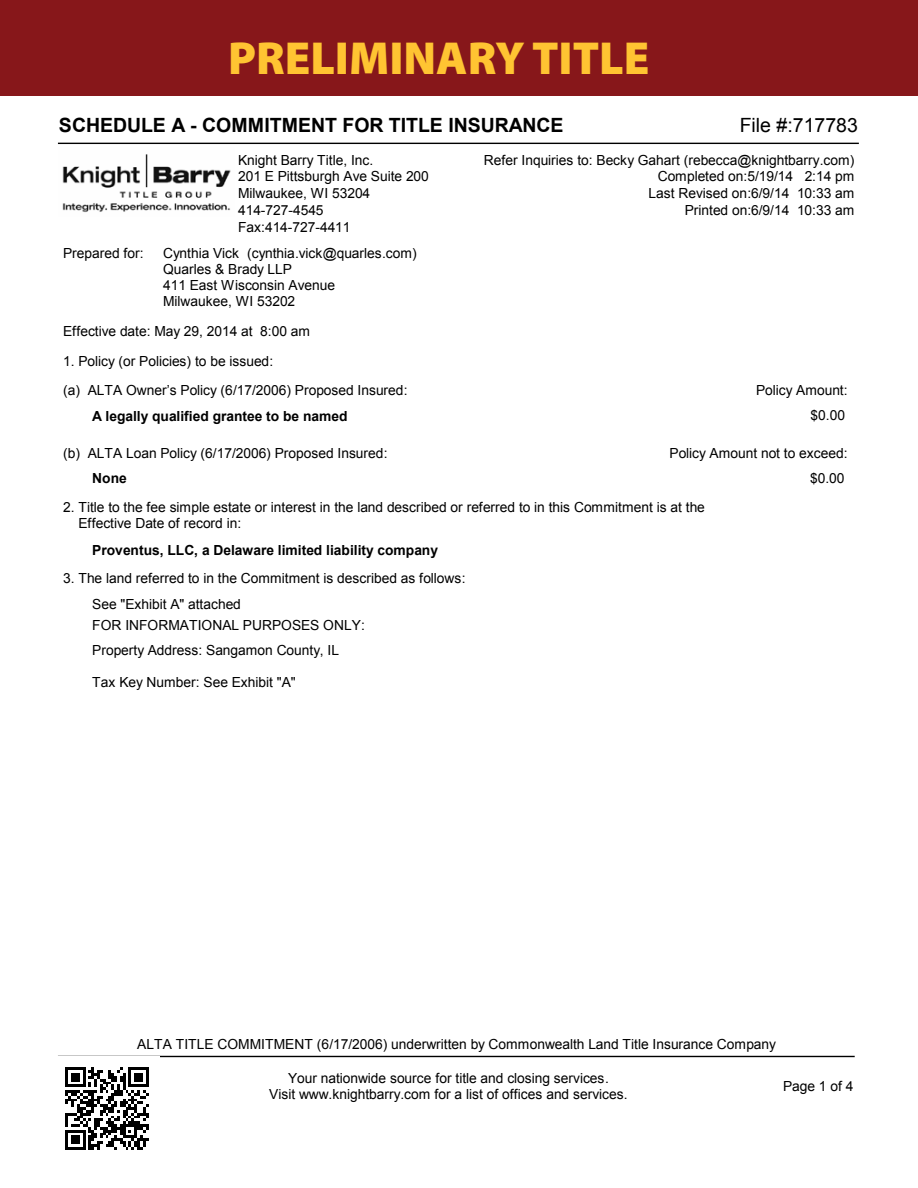
<style>
.page{position:relative;width:918px;height:1188px;background:#fff}
.page>*{position:absolute;margin:0;border:0;box-sizing:border-box;transform-origin:0 0}
.t1{font:900 46.5px "Myriad Pro";color:#ffc432}
.t2{font:700 19.65px "Arial";letter-spacing:-.005em;color:#000}
.t3{font:19.65px "Arial";color:#000}
.t4{font:13.95px/16.8px "Arial";letter-spacing:-.005em;color:#000}
.t5{font:700 13.95px "Arial";color:#000}
</style>
<div class="page">
<div style="left:0;top:0;width:918px;height:96px;background:#87171a"></div>
<hr style="left:58px;top:143px;width:801px;height:1px;background:#000">
<hr style="left:58px;top:1056px;width:797px;height:1px;background:#000">
<img style="left:62px;top:154px;width:169px;height:59px">
<img style="left:58px;top:1056px;width:101px;height:94px">
<h1 class="t1" style="left:228px;top:27px;width:423px">PRELIMINARY TITLE</h1>
<h2 class="t2" style="left:59px;top:112px;width:506px">SCHEDULE A - COMMITMENT FOR TITLE INSURANCE</h2>
<h2 class="t3" style="left:740px;top:112px;width:120px">File #:717783</h2>
<p class="t4" style="left:238px;top:151px;width:192px">Knight Barry Title, Inc.<br>201 E Pittsburgh Ave Suite 200<br>Milwaukee, WI 53204<br>414-727-4545<br>Fax:414-727-4411</p>
<p class="t4" style="left:484px;top:151px;width:372px;text-align:right">Refer Inquiries to: Becky Gahart (rebecca@knightbarry.com)<br>Completed on:5/19/14 2:14 pm</p>
<p class="t4" style="left:649px;top:185px;width:207px">Last Revised on:6/9/14 10:33 am</p>
<p class="t4" style="left:685px;top:202px;width:171px">Printed on:6/9/14 10:33 am</p>
<p class="t4" style="left:63px;top:245px;width:82px">Prepared for:</p>
<p class="t4" style="left:163px;top:245px;width:255px;line-height:15.9px">Cynthia Vick (cynthia.vick@quarles.com)<br>Quarles &amp; Brady LLP<br>411 East Wisconsin Avenue<br>Milwaukee, WI 53202</p>
<p class="t4" style="left:63px;top:323px;width:248px">Effective date: May 29, 2014 at 8:00 am</p>
<p class="t4" style="left:63px;top:346px;width:346px;line-height:29.4px">1. Policy (or Policies) to be issued:<br>(a) ALTA Owner’s Policy (6/17/2006) Proposed Insured:</p>
<p class="t4" style="left:756px;top:382px;width:93px">Policy Amount:</p>
<p class="t5" style="left:92px;top:407px;width:257px">A legally qualified grantee to be named</p>
<p class="t4" style="left:811px;top:407px;width:36px">$0.00</p>
<p class="t4" style="left:63px;top:445px;width:326px">(b) ALTA Loan Policy (6/17/2006) Proposed Insured:</p>
<p class="t4" style="left:670px;top:445px;width:180px">Policy Amount not to exceed:</p>
<p class="t5" style="left:92px;top:469px;width:36px">None</p>
<p class="t4" style="left:810px;top:470px;width:36px">$0.00</p>
<p class="t4" style="left:78px;top:499px;width:628px;line-height:15.9px;text-indent:-15px">2. Title to the fee simple estate or interest in the land described or referred to in this Commitment is at the<br>Effective Date of record in:</p>
<p class="t5" style="left:92px;top:540px;width:347px">Proventus, LLC, a Delaware limited liability company</p>
<p class="t4" style="left:92px;top:566px;width:375px;line-height:25.2px;text-indent:-29px">3. The land referred to in the Commitment is described as follows:<br>See "Exhibit A" attached</p>
<p class="t4" style="left:92px;top:642px;width:248px">Property Address: Sangamon County, IL</p>
<p class="t4" style="left:92px;top:616px;width:274px">FOR INFORMATIONAL PURPOSES ONLY:</p>
<p class="t4" style="left:92px;top:674px;width:205px">Tax Key Number: See Exhibit "A"</p>
<p class="t4" style="left:137px;top:1036px;width:640px">ALTA TITLE COMMITMENT (6/17/2006) underwritten by Commonwealth Land Title Insurance Company</p>
<p class="t4" style="left:269px;top:1070px;width:360px;line-height:15.9px;text-align:center">Your nationwide source for title and closing services.<br>Visit www.knightbarry.com for a list of offices and services.</p>
<p class="t4" style="left:783px;top:1078px;width:72px">Page 1 of 4</p>
</div>
